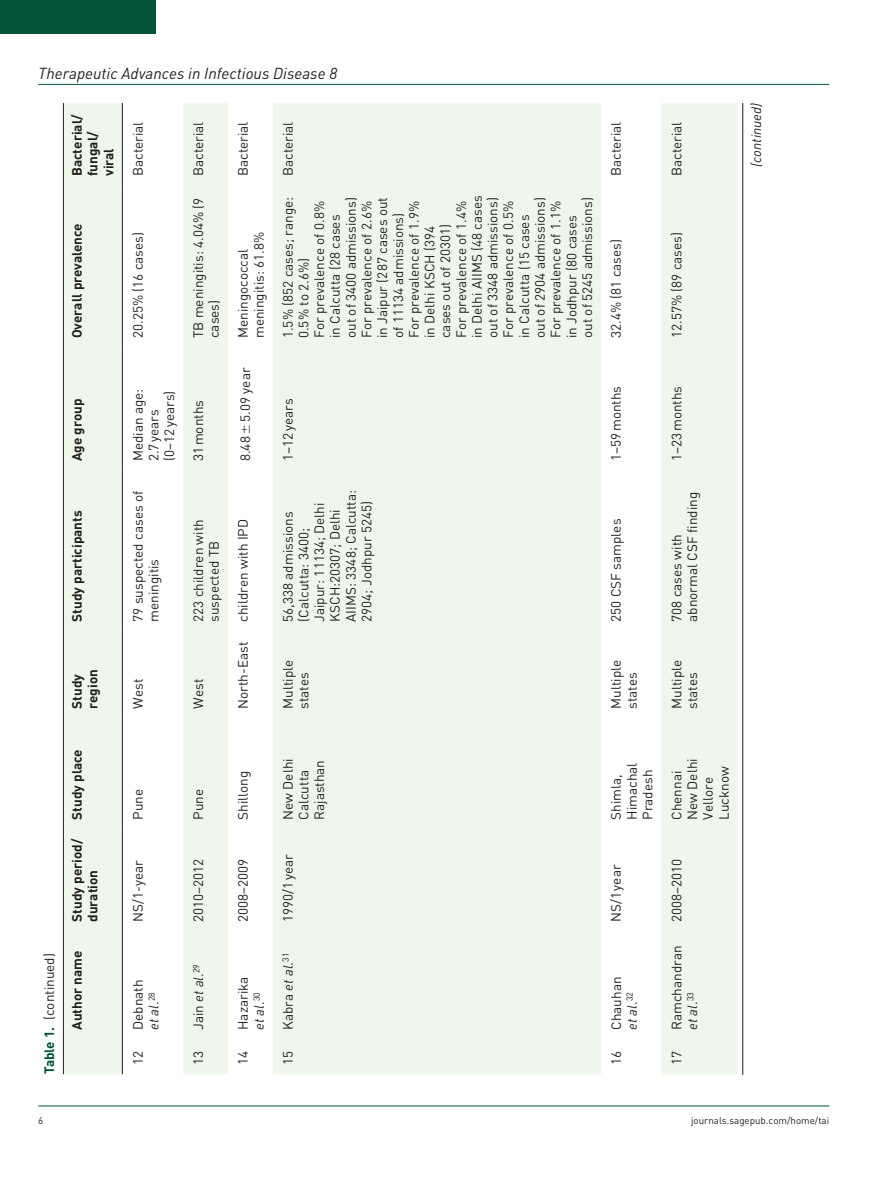
<style>
.page{position:relative;width:893px;height:1191px;background:#fff}
.page>*{position:absolute;margin:0;border:0;box-sizing:border-box;transform-origin:0 0}
.t1{font:italic 15.75px "DIN";color:#231f20}
.t2{font:13.5px/15.8px "DIN";color:#231f20}
.t3{font:700 13.5px/15.8px "DIN";color:#231f20}
.t4{font:italic 13.5px "DIN";color:#231f20}
.t5{font:9.75px "DIN";color:#231f20}
.s1{font-weight:700;color:#015436}
.s2{font-style:italic}
</style>
<div class="page">
<hr style="left:38px;top:84px;width:791px;height:1px;background:#015436">
<hr style="left:38px;top:1105px;width:791px;height:1px;background:#015436">
<div style="left:0;top:0;width:155px;height:34px;background:#015436"></div>
<div style="left:64px;top:103px;width:674px;height:971px;background:#eff7ea"></div>
<svg style="left:123px;top:103px;width:538px;height:971px;fill:#eff7ea"></svg>
<hr style="left:122px;top:1039px;width:1px;height:35px;background:#231f20">
<hr style="left:122px;top:931px;width:1px;height:108px;background:#231f20">
<hr style="left:122px;top:829px;width:1px;height:102px;background:#231f20">
<hr style="left:122px;top:718px;width:1px;height:111px;background:#231f20">
<hr style="left:122px;top:631px;width:1px;height:87px;background:#231f20">
<hr style="left:122px;top:470px;width:1px;height:161px;background:#231f20">
<hr style="left:122px;top:347px;width:1px;height:123px;background:#231f20">
<hr style="left:122px;top:185px;width:1px;height:162px;background:#231f20">
<hr style="left:122px;top:103px;width:1px;height:82px;background:#231f20">
<hr style="left:742px;top:103px;width:1px;height:971px;background:#231f20">
<hr style="left:63px;top:103px;width:1px;height:971px;background:#231f20">
<svg style="left:242px;top:425px;width:8px;height:8px"></svg>
<p class="t1" style="left:38px;top:63px;width:300px">Therapeutic Advances in Infectious Disease 8</p>
<p class="t3" style="left:69px;top:176px;width:63px;rotate:-90deg">Bacterial/ fungal/ viral</p>
<p class="t3" style="left:69px;top:338px;width:116px;rotate:-90deg">Overall prevalence</p>
<p class="t3" style="left:69px;top:461px;width:64px;rotate:-90deg">Age group</p>
<p class="t3" style="left:69px;top:622px;width:113px;rotate:-90deg">Study participants</p>
<p class="t3" style="left:69px;top:709px;width:41px;rotate:-90deg">Study region</p>
<p class="t2" style="left:41px;top:1074px;width:122px;rotate:-90deg"><span class="s1">Table 1.</span> (continued)</p>
<p class="t3" style="left:69px;top:820px;width:72px;rotate:-90deg">Study place</p>
<p class="t3" style="left:69px;top:922px;width:85px;rotate:-90deg">Study period/ duration</p>
<p class="t3" style="left:69px;top:1030px;width:81px;rotate:-90deg">Author name</p>
<p class="t2" style="left:130px;top:176px;width:56px;rotate:-90deg">Bacterial</p>
<p class="t2" style="left:130px;top:338px;width:108px;rotate:-90deg">20.25% (16 cases)</p>
<p class="t2" style="left:190px;top:176px;width:56px;rotate:-90deg">Bacterial</p>
<p class="t2" style="left:190px;top:338px;width:142px;rotate:-90deg">TB meningitis: 4.04% (9 cases)</p>
<p class="t2" style="left:130px;top:461px;width:74px;rotate:-90deg">Median age:<br>2.7years (0–12years)</p>
<p class="t2" style="left:130px;top:622px;width:132px;rotate:-90deg">79 suspected cases of meningitis</p>
<p class="t2" style="left:190px;top:461px;width:63px;rotate:-90deg">31months</p>
<p class="t2" style="left:190px;top:622px;width:104px;rotate:-90deg">223 children with suspected TB</p>
<p class="t2" style="left:130px;top:709px;width:31px;rotate:-90deg">West</p>
<p class="t2" style="left:190px;top:709px;width:31px;rotate:-90deg">West</p>
<p class="t2" style="left:235px;top:176px;width:56px;rotate:-90deg">Bacterial</p>
<p class="t2" style="left:235px;top:338px;width:108px;rotate:-90deg">Meningococcal meningitis: 61.8%</p>
<p class="t2" style="left:237px;top:461px;width:95px;rotate:-90deg">8.48 5.09 year</p>
<p class="t2" style="left:235px;top:622px;width:104px;rotate:-90deg">children with IPD</p>
<p class="t2" style="left:235px;top:709px;width:68px;rotate:-90deg">North-East</p>
<p class="t2" style="left:280px;top:176px;width:56px;rotate:-90deg">Bacterial</p>
<p class="t2" style="left:280px;top:338px;width:144px;rotate:-90deg">1.5% (852 cases; range:<br>0.5% to 2.6%)<br>For prevalence of 0.8% in Calcutta (28 cases out of 3400 admissions)<br>For prevalence of 2.6% in Jaipur (287 cases out of 11134 admissions)<br>For prevalence of 1.9% in Delhi KSCH (394 cases out of 20301)<br>For prevalence of 1.4% in Delhi AIIMS (48 cases out of 3348 admissions)<br>For prevalence of 0.5% in Calcutta (15 cases out of 2904 admissions)<br>For prevalence of 1.1% in Jodhpur (80 cases out of 5245 admissions)</p>
<p class="t2" style="left:280px;top:461px;width:64px;rotate:-90deg">1–12years</p>
<p class="t2" style="left:280px;top:622px;width:133px;rotate:-90deg">56,338 admissions (Calcutta: 3400;<br>Jaipur: 11134; Delhi<br>KSCH:20307; Delhi<br>AIIMS: 3348; Calcutta:<br>2904; Jodhpur 5245)</p>
<p class="t2" style="left:280px;top:709px;width:51px;rotate:-90deg">Multiple states</p>
<p class="t2" style="left:130px;top:820px;width:32px;rotate:-90deg">Pune</p>
<p class="t2" style="left:130px;top:922px;width:63px;rotate:-90deg">NS/1-year</p>
<p class="t2" style="left:130px;top:1030px;width:52px;rotate:-90deg">Debnath <span class="s2">et al</span>.<sup>28</sup></p>
<p class="t2" style="left:130px;top:1065px;width:16px;rotate:-90deg">12</p>
<p class="t2" style="left:190px;top:820px;width:32px;rotate:-90deg">Pune</p>
<p class="t2" style="left:190px;top:922px;width:65px;rotate:-90deg">2010–2012</p>
<p class="t2" style="left:190px;top:1030px;width:67px;rotate:-90deg">Jain <span class="s2">et al</span>.<sup>29</sup></p>
<p class="t2" style="left:190px;top:1065px;width:16px;rotate:-90deg">13</p>
<p class="t2" style="left:235px;top:820px;width:51px;rotate:-90deg">Shillong</p>
<p class="t2" style="left:235px;top:922px;width:65px;rotate:-90deg">2008–2009</p>
<p class="t2" style="left:235px;top:1030px;width:55px;rotate:-90deg">Hazarika <span class="s2">et al</span>.<sup>30</sup></p>
<p class="t2" style="left:235px;top:1065px;width:16px;rotate:-90deg">14</p>
<p class="t2" style="left:280px;top:820px;width:63px;rotate:-90deg">New Delhi<br>Calcutta<br>Rajasthan</p>
<p class="t2" style="left:280px;top:922px;width:69px;rotate:-90deg">1990/1year</p>
<p class="t2" style="left:280px;top:1030px;width:79px;rotate:-90deg">Kabra <span class="s2">et al</span>.<sup>31</sup></p>
<p class="t2" style="left:280px;top:1065px;width:16px;rotate:-90deg">15</p>
<p class="t2" style="left:608px;top:176px;width:56px;rotate:-90deg">Bacterial</p>
<p class="t2" style="left:608px;top:338px;width:101px;rotate:-90deg">32.4% (81 cases)</p>
<p class="t2" style="left:608px;top:461px;width:77px;rotate:-90deg">1–59months</p>
<p class="t2" style="left:608px;top:622px;width:105px;rotate:-90deg">250 CSF samples</p>
<p class="t2" style="left:608px;top:709px;width:51px;rotate:-90deg">Multiple states</p>
<p class="t2" style="left:608px;top:820px;width:59px;rotate:-90deg">Shimla,<br>Himachal<br>Pradesh</p>
<p class="t2" style="left:608px;top:922px;width:59px;rotate:-90deg">NS/1year</p>
<p class="t2" style="left:608px;top:1030px;width:55px;rotate:-90deg">Chauhan <span class="s2">et al</span>.<sup>32</sup></p>
<p class="t2" style="left:608px;top:1065px;width:16px;rotate:-90deg">16</p>
<p class="t2" style="left:668px;top:176px;width:56px;rotate:-90deg">Bacterial</p>
<p class="t2" style="left:668px;top:338px;width:108px;rotate:-90deg">12.57% (89 cases)</p>
<p class="t2" style="left:668px;top:461px;width:77px;rotate:-90deg">1–23months</p>
<p class="t2" style="left:668px;top:622px;width:131px;rotate:-90deg">708 cases with abnormal CSF finding</p>
<p class="t2" style="left:668px;top:709px;width:51px;rotate:-90deg">Multiple states</p>
<p class="t2" style="left:668px;top:820px;width:63px;rotate:-90deg">Chennai<br>New Delhi<br>Vellore<br>Lucknow</p>
<p class="t2" style="left:668px;top:922px;width:65px;rotate:-90deg">2008–2010</p>
<p class="t2" style="left:668px;top:1030px;width:86px;rotate:-90deg">Ramchandran <span class="s2">et al</span>.<sup>33</sup></p>
<p class="t2" style="left:668px;top:1065px;width:16px;rotate:-90deg">17</p>
<p class="t4" style="left:748px;top:167px;width:65px;rotate:-90deg">(continued)</p>
<p class="t5" style="left:38px;top:1114px;width:7px">6</p>
<p class="t5" style="left:691px;top:1114px;width:140px">journals.sagepub.com/home/tai</p>
</div>
